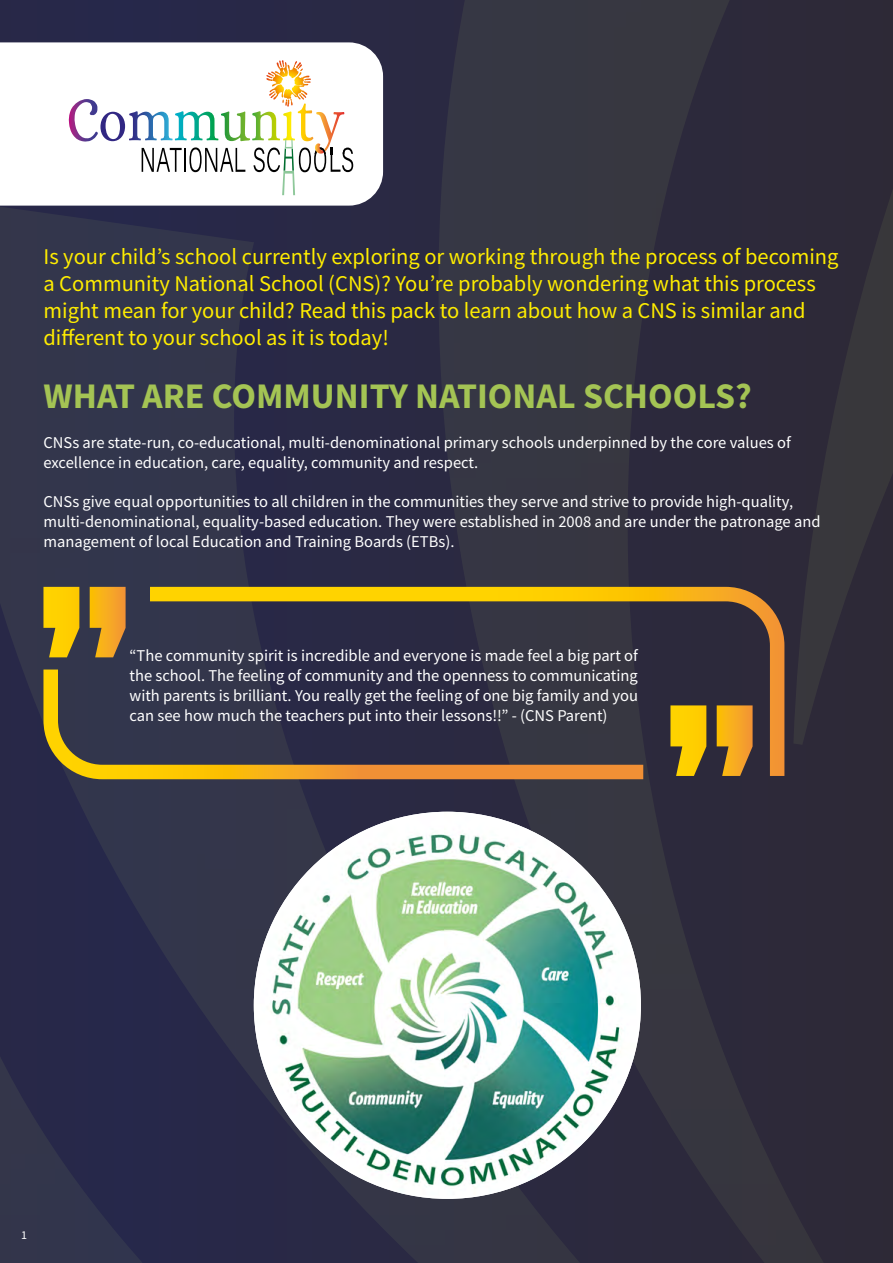
<style>
.page{position:relative;width:893px;height:1263px;background:#fff}
.page>*{position:absolute;margin:0;border:0;box-sizing:border-box;transform-origin:0 0}
.t1{font:700 36px "Source Sans Pro";color:#a4c454}
.t2{font:22.5px/27px "Source Sans Pro";color:#ffed00}
.t3{font:16.5px/19.8px "Source Sans Pro";color:#fff}
.t4{font:12px "Source Sans Pro";color:#fff}
</style>
<div class="page">
<img style="left:0;top:0;width:893px;height:1263px">
<svg style="left:0;top:42px;width:383px;height:164px"></svg>
<svg style="left:69px;top:99px;width:284px;height:96px"></svg>
<svg style="left:279px;top:60px;width:17px;height:7px"></svg>
<img style="left:254px;top:812px;width:387px;height:387px;border-radius:194px">
<svg style="left:43px;top:669px;width:600px;height:110px;background:#6f5f38"></svg>
<svg style="left:150px;top:587px;width:634px;height:189px;background:#4c423c"></svg>
<svg style="left:43px;top:587px;width:83px;height:70px;background:#c19620"></svg>
<svg style="left:670px;top:705px;width:83px;height:71px;background:#be911c"></svg>
<p class="t2" style="left:43px;top:243px;width:796px">Is your child’s school currently exploring or working through the process of becoming a Community National School (CNS)? You’re probably wondering what this process might mean for your child? Read this pack to learn about how a CNS is similar and different to your school as it is today!</p>
<h1 class="t1" style="left:43px;top:372px;width:710px">WHAT ARE COMMUNITY NATIONAL SCHOOLS?</h1>
<p class="t3" style="left:43px;top:432px;width:749px">CNSs are state-run, co-educational, multi-denominational primary schools underpinned by the core values of excellence in education, care, equality, community and respect.</p>
<p class="t3" style="left:43px;top:492px;width:779px">CNSs give equal opportunities to all children in the communities they serve and strive to provide high-quality, multi-denominational, equality-based education. They were established in 2008 and are under the patronage and management of local Education and Training Boards (ETBs).</p>
<p class="t3" style="left:129px;top:646px;width:510px;text-align:justify">“The community spirit is incredible and everyone is made feel a big part of the school. The feeling of community and the openness to communicating with parents is brilliant. You really get the feeling of one big family and you can see how much the teachers put into their lessons!!” - (CNS Parent)</p>
<p class="t4" style="left:21px;top:1227px;width:7px">1</p>
</div>
